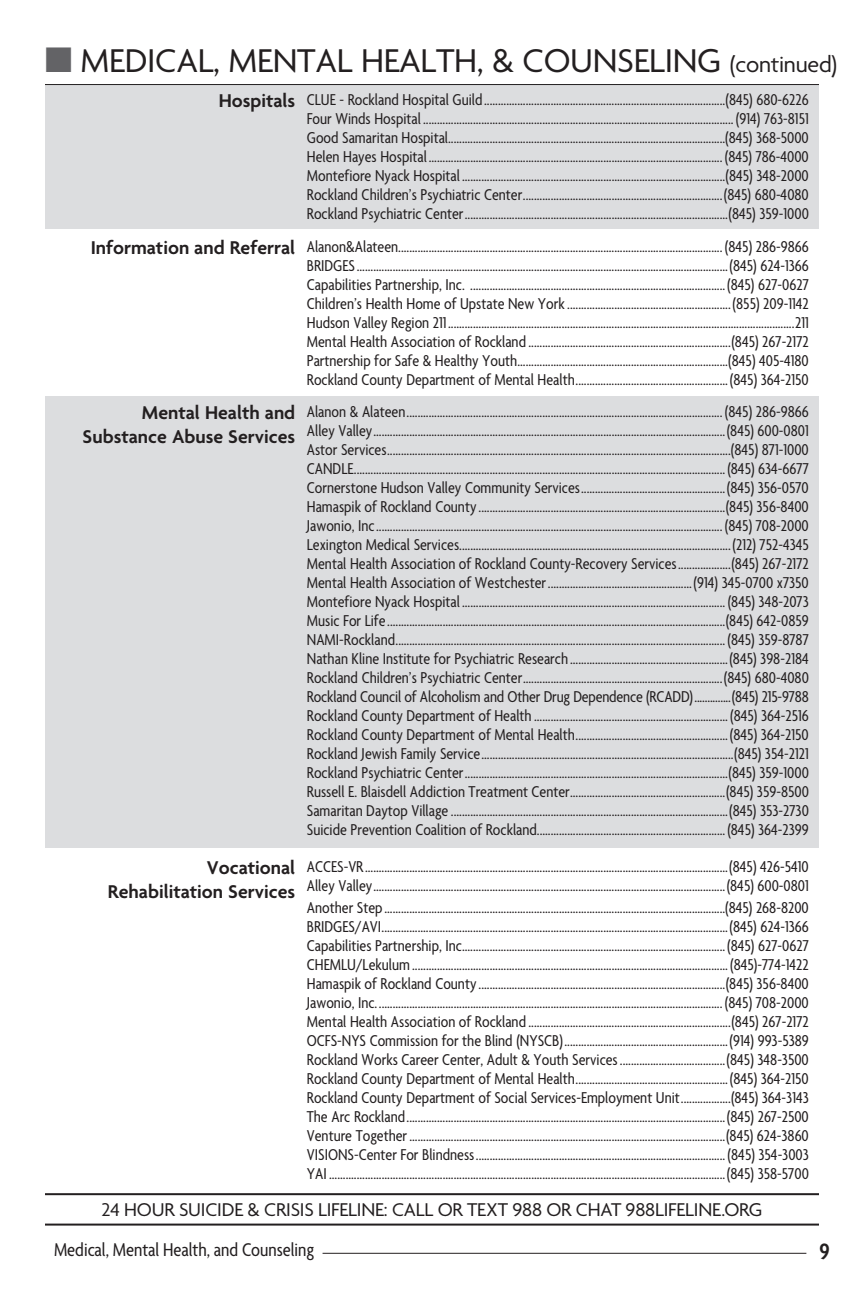
<style>
.page{position:relative;width:864px;height:1296px;background:#fff}
.page>*{position:absolute;margin:0;border:0;box-sizing:border-box;transform-origin:0 0}
.t1{font:35.6px "Agenda";letter-spacing:-.01em;color:#231f20}
.t2{font:600 condensed 24px "Agenda";color:#231f20}
.t3{font:600 20px/24px "Agenda";color:#231f20;text-align:right}
.t4{font:20px "Agenda";letter-spacing:-.01em;color:#231f20}
.t5{font:condensed 20px "Agenda";color:#231f20}
.t6{font:condensed 17px/19px "Agenda";color:#231f20;text-align:justify}
.s1{color:#636366}
.s2{font-size:24px}
.s3{font-weight:600;font-stretch:normal;font-size:20px}
</style>
<div class="page">
<hr style="left:323px;top:1253px;width:483px;height:1px;background:#231f20">
<div style="left:45px;top:84px;width:774px;height:145px;background:#dcdddf"></div>
<div style="left:45px;top:396px;width:774px;height:452px;background:#dcdddf"></div>
<hr style="left:45px;top:84px;width:774px;height:1px;background:#231f20">
<hr style="left:45px;top:1224px;width:774px;height:2px;background:#231f20">
<hr style="left:45px;top:1193px;width:774px;height:2px;background:#231f20">
<h1 class="t1" style="left:45px;top:42px;width:794px"><span class="s1">■</span> MEDICAL, MENTAL HEALTH, &amp; COUNSELING <span class="s2">(continued)</span></h1>
<p class="t6" style="left:307px;top:91px;width:504px;text-indent:-88px"><span class="s3">Hospitals</span> CLUE - Rockland Hospital Guild.......................................................................................(845) 680-6226<br>Four Winds Hospital ................................................................................................................ (914) 763-8151<br>Good Samaritan Hospital....................................................................................................(845) 368-5000<br>Helen Hayes Hospital.......................................................................................................... (845) 786-4000<br>Montefiore Nyack Hospital ...............................................................................................(845) 348-2000<br>Rockland Children’s Psychiatric Center........................................................................(845) 680-4080<br>Rockland Psychiatric Center...............................................................................................(845) 359-1000</p>
<p class="t6" style="left:307px;top:238px;width:503px;text-indent:-216px"><span class="s3">Information and Referral</span> Alanon&amp;Alateen..................................................................................................................... (845) 286-9866<br>BRIDGES......................................................................................................................................(845) 624-1366<br>Capabilities Partnership, Inc. ............................................................................................ (845) 627-0627<br>Children’s Health Home of Upstate New York...........................................................(855) 209-1142<br>Hudson Valley Region 211.............................................................................................................................211<br>Mental Health Association of Rockland .........................................................................(845) 267-2172<br>Partnership for Safe &amp; Healthy Youth............................................................................(845) 405-4180<br>Rockland County Department of Mental Health....................................................... (845) 364-2150</p>
<p class="t3" style="left:83px;top:402px;width:214px">Mental Health and<br>Substance Abuse Services</p>
<p class="t6" style="left:307px;top:403px;width:504px">Alanon &amp; Alateen.................................................................................................................. (845) 286-9866<br>Alley Valley...............................................................................................................................(845) 600-0801<br>Astor Services............................................................................................................................(845) 871-1000<br>CANDLE...................................................................................................................................... (845) 634-6677<br>Cornerstone Hudson Valley Community Services....................................................(845) 356-0570<br>Hamaspik of Rockland County.........................................................................................(845) 356-8400<br>Jawonio, Inc............................................................................................................................. (845) 708-2000<br>Lexington Medical Services..................................................................................................(212) 752-4345<br>Mental Health Association of Rockland County-Recovery Services...................(845) 267-2172<br>Mental Health Association of Westchester....................................................(914) 345-0700 x7350<br>Montefiore Nyack Hospital ............................................................................................... (845) 348-2073<br>Music For Life..........................................................................................................................(845) 642-0859<br>NAMI-Rockland....................................................................................................................... (845) 359-8787<br>Nathan Kline Institute for Psychiatric Research .........................................................(845) 398-2184<br>Rockland Children’s Psychiatric Center........................................................................(845) 680-4080<br>Rockland Council of Alcoholism and Other Drug Dependence (RCADD)..............(845) 215-9788<br>Rockland County Department of Health ...................................................................... (845) 364-2516<br>Rockland County Department of Mental Health....................................................... (845) 364-2150<br>Rockland Jewish Family Service...........................................................................................(845) 354-2121<br>Rockland Psychiatric Center...............................................................................................(845) 359-1000<br>Russell E. Blaisdell Addiction Treatment Center........................................................(845) 359-8500<br>Samaritan Daytop Village ....................................................................................................(845) 353-2730<br>Suicide Prevention Coalition of Rockland.................................................................... (845) 364-2399</p>
<p class="t3" style="left:108px;top:857px;width:189px">Vocational<br>Rehabilitation Services</p>
<p class="t6" style="left:307px;top:858px;width:503px">ACCES-VR...................................................................................................................................(845) 426-5410<br>Alley Valley...............................................................................................................................(845) 600-0801</p>
<p class="t6" style="left:307px;top:899px;width:504px">Another Step ...........................................................................................................................(845) 268-8200<br>BRIDGES/AVI.............................................................................................................................(845) 624-1366<br>Capabilities Partnership, Inc............................................................................................... (845) 627-0627<br>CHEMLU/Lekulum.................................................................................................................. (845)-774-1422<br>Hamaspik of Rockland County.........................................................................................(845) 356-8400<br>Jawonio, Inc............................................................................................................................. (845) 708-2000<br>Mental Health Association of Rockland .........................................................................(845) 267-2172<br>OCFS-NYS Commission for the Blind (NYSCB)...........................................................(914) 993-5389<br>Rockland Works Career Center, Adult &amp; Youth Services......................................(845) 348-3500<br>Rockland County Department of Mental Health....................................................... (845) 364-2150<br>Rockland County Department of Social Services-Employment Unit..................(845) 364-3143<br>The Arc Rockland...................................................................................................................(845) 267-2500<br>Venture Together..................................................................................................................(845) 624-3860<br>VISIONS-Center For Blindness.......................................................................................... (845) 354-3003<br>YAI ...............................................................................................................................................(845) 358-5700</p>
<p class="t4" style="left:102px;top:1198px;width:662px">24 HOUR SUICIDE &amp; CRISIS LIFELINE: CALL OR TEXT 988 OR CHAT 988LIFELINE.ORG</p>
<p class="t5" style="left:54px;top:1239px;width:262px">Medical, Mental Health, and Counseling</p>
<h2 class="t2" style="left:820px;top:1239px;width:12px">9</h2>
</div>
